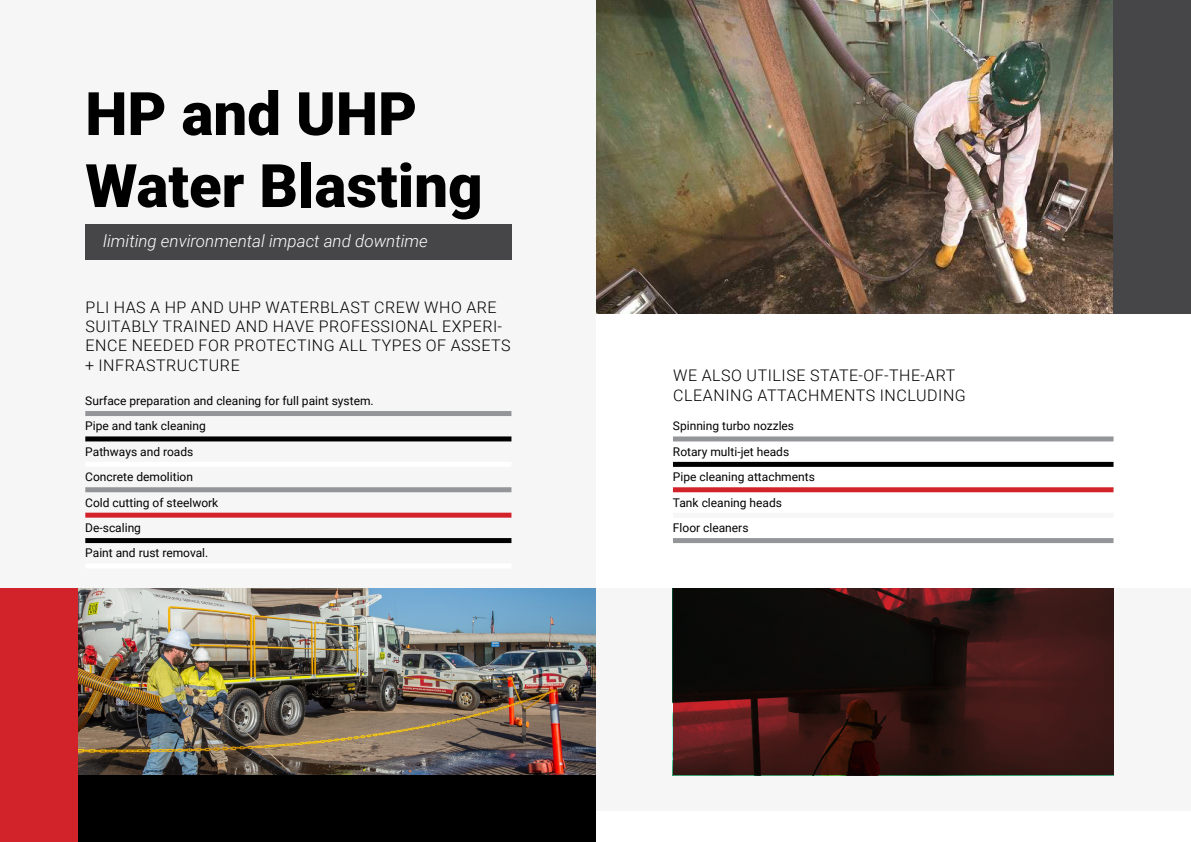
<style>
.page{position:relative;width:1191px;height:842px;background:#fff}
.page>*{position:absolute;margin:0;border:0;box-sizing:border-box;transform-origin:0 0}
.t1{font:900 60px/72px "Roboto";color:#000}
.t2{font:italic 300 17px "Roboto";color:#fff}
.t3{font:300 16px/19.2px "Roboto";letter-spacing:.035em;color:#000}
.t4{font:12px/25.4px "Roboto";color:#000}
</style>
<div class="page">
<img style="left:596px;top:0;width:517px;height:314px">
<div style="left:0;top:0;width:595px;height:842px;background:#f6f6f6"></div>
<div style="left:595px;top:588px;width:596px;height:223px;background:#f6f6f6"></div>
<div style="left:85px;top:411px;width:426px;height:5px;background:#939598"></div>
<div style="left:85px;top:436px;width:426px;height:5px;background:#000"></div>
<div style="left:85px;top:462px;width:426px;height:5px;background:#fff"></div>
<div style="left:85px;top:487px;width:426px;height:5px;background:#939598"></div>
<div style="left:85px;top:513px;width:426px;height:5px;background:#d2232a"></div>
<div style="left:85px;top:538px;width:426px;height:5px;background:#000"></div>
<div style="left:85px;top:563px;width:426px;height:5px;background:#fff"></div>
<div style="left:673px;top:436px;width:440px;height:5px;background:#939598"></div>
<div style="left:673px;top:462px;width:440px;height:5px;background:#000"></div>
<div style="left:673px;top:487px;width:440px;height:5px;background:#d2232a"></div>
<div style="left:673px;top:513px;width:440px;height:5px;background:#f6f6f6"></div>
<div style="left:673px;top:538px;width:440px;height:5px;background:#939598"></div>
<div style="left:85px;top:225px;width:426px;height:35px;background:#464547"></div>
<img style="left:77px;top:588px;width:518px;height:187px">
<svg style="left:673px;top:588px;width:440px;height:187px;background:#2c1210"></svg>
<div style="left:0;top:775px;width:595px;height:67px;background:#000"></div>
<div style="left:1113px;top:0;width:78px;height:314px;background:#464547"></div>
<div style="left:0;top:588px;width:77px;height:254px;background:#d2232a"></div>
<h1 class="t1" style="left:85px;top:75px;width:399px">HP and UHP<br>Water Blasting</h1>
<h2 class="t2" style="left:103px;top:229px;width:326px">limiting environmental impact and downtime</h2>
<h3 class="t3" style="left:85px;top:297px;width:427px">PLI HAS A HP AND UHP WATERBLAST CREW WHO ARE SUITABLY TRAINED AND HAVE PROFESSIONAL EXPERI-ENCE NEEDED FOR PROTECTING ALL TYPES OF ASSETS + INFRASTRUCTURE</h3>
<p class="t4" style="left:85px;top:388px;width:290px">Surface preparation and cleaning for full paint system.<br>Pipe and tank cleaning<br>Pathways and roads<br>Concrete demolition<br>Cold cutting of steelwork<br>De-scaling<br>Paint and rust removal.</p>
<h3 class="t3" style="left:673px;top:365px;width:294px">WE ALSO UTILISE STATE-OF-THE-ART<br>CLEANING ATTACHMENTS INCLUDING</h3>
<p class="t4" style="left:673px;top:413px;width:143px">Spinning turbo nozzles<br>Rotary multi-jet heads<br>Pipe cleaning attachments<br>Tank cleaning heads<br>Floor cleaners</p>
</div>
